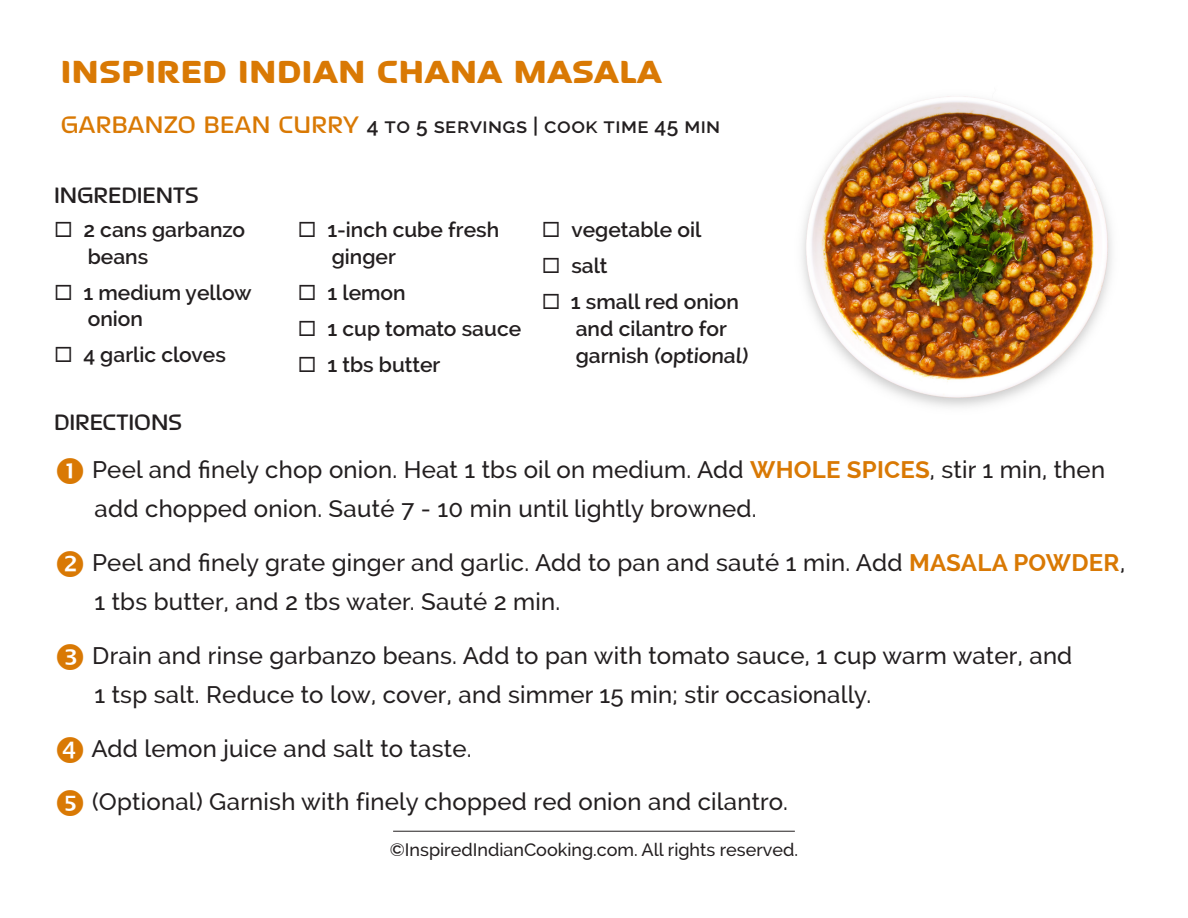
<style>
.page{position:relative;width:1188px;height:918px;background:#fff}
.page>*{position:absolute;margin:0;border:0;box-sizing:border-box;transform-origin:0 0}
.t1{font:800 36px "September";letter-spacing:.02em;color:#d97904}
.t2{font:500 25.2px "September";color:#231f20}
.t3{font:500 24px "Raleway";letter-spacing:.01em;color:#231f20}
.t4{font:600 21px/27px "Raleway";color:#231f20}
.t5{font:600 21px "Raleway";letter-spacing:.02em;color:#231f20}
.t6{font:500 18px "Raleway";color:#231f20}
.s1{font-family:"September";font-weight:500;font-size:27px;color:#d97904}
.s2{font-weight:700;color:#d97904}
</style>
<div class="page">
<img style="left:802px;top:96px;width:310px;height:311px">
<hr style="left:393px;top:831px;width:402px;height:1px;background:#231f20">
<p class="t1" style="left:61px;top:48px;width:603px">INSPIRED INDIAN CHANA MASALA</p>
<p class="t5" style="left:61px;top:114px;width:661px"><span class="s1">GARBANZO BEAN CURRY</span> 4 to 5 servings | cook time 45 min</p>
<p class="t2" style="left:54px;top:179px;width:146px">INGREDIENTS</p>
<p class="t4" style="left:54px;top:217px;width:193px">◻ 2 cans garbanzo</p>
<p class="t4" style="left:88px;top:244px;width:62px">beans</p>
<p class="t4" style="left:54px;top:280px;width:199px">◻ 1 medium yellow</p>
<p class="t4" style="left:88px;top:305px;width:57px">onion</p>
<p class="t4" style="left:54px;top:341px;width:173px">◻ 4 garlic cloves</p>
<p class="t2" style="left:54px;top:406px;width:129px">DIRECTIONS</p>
<p class="t4" style="left:298px;top:217px;width:203px">◻ 1-inch cube fresh</p>
<p class="t4" style="left:332px;top:244px;width:66px">ginger</p>
<p class="t4" style="left:298px;top:280px;width:109px">◻ 1 lemon</p>
<p class="t4" style="left:298px;top:316px;width:225px">◻ 1 cup tomato sauce</p>
<p class="t4" style="left:298px;top:352px;width:144px">◻ 1 tbs butter</p>
<p class="t4" style="left:542px;top:217px;width:161px">◻ vegetable oil</p>
<p class="t4" style="left:542px;top:253px;width:67px">◻ salt</p>
<p class="t4" style="left:542px;top:289px;width:199px">◻ 1 small red onion</p>
<p class="t4" style="left:576px;top:316px;width:176px">and cilantro for garnish (optional)</p>
<p class="t3" style="left:92px;top:456px;width:1014px">Peel and finely chop onion. Heat 1 tbs oil on medium. Add <span class="s2">WHOLE SPICES</span>, stir 1 min, then</p>
<p class="t3" style="left:94px;top:495px;width:664px">add chopped onion. Sauté 7 - 10 min until lightly browned.</p>
<p class="t3" style="left:92px;top:548px;width:1035px">Peel and finely grate ginger and garlic. Add to pan and sauté 1 min. Add <span class="s2">MASALA POWDER</span>,</p>
<p class="t3" style="left:94px;top:588px;width:467px">1 tbs butter, and 2 tbs water. Sauté 2 min.</p>
<p class="t3" style="left:92px;top:641px;width:982px">Drain and rinse garbanzo beans. Add to pan with tomato sauce, 1 cup warm water, and</p>
<p class="t3" style="left:94px;top:681px;width:778px">1 tsp salt. Reduce to low, cover, and simmer 15 min; stir occasionally.</p>
<p class="t3" style="left:91px;top:734px;width:382px">Add lemon juice and salt to taste.</p>
<p class="t3" style="left:92px;top:788px;width:697px">(Optional) Garnish with finely chopped red onion and cilantro.</p>
<p class="t6" style="left:390px;top:840px;width:410px">©InspiredIndianCooking.com. All rights reserved.</p>
</div>
